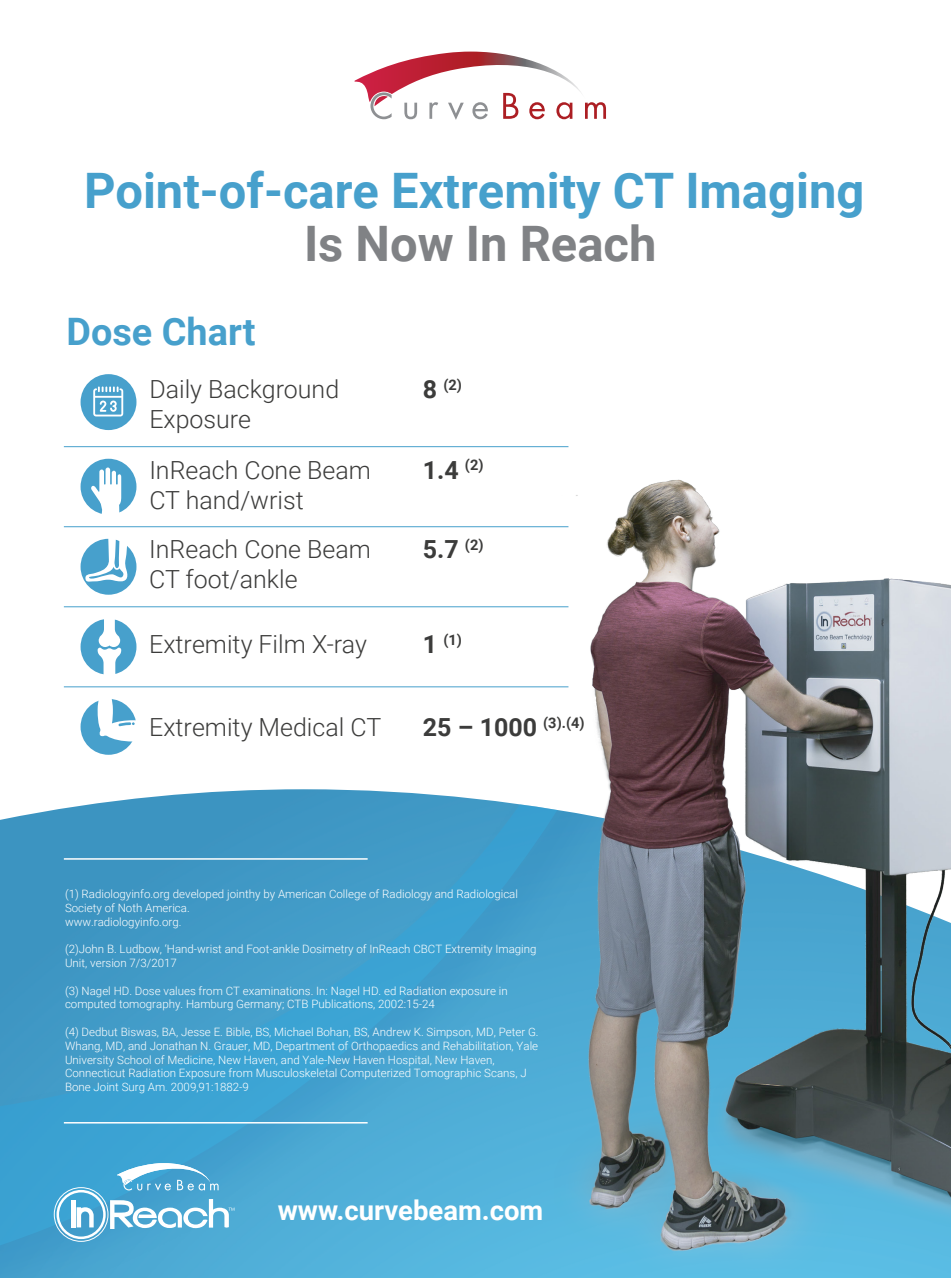
<style>
.page{position:relative;width:951px;height:1278px;background:#fff}
.page>*{position:absolute;margin:0;border:0;box-sizing:border-box;transform-origin:0 0}
.t1{font:700 48.9px "Roboto";color:#47a0cc}
.t2{font:700 48.9px "Roboto";color:#808285}
.t3{font:700 37.8px "Roboto";color:#47a0cc}
.t4{font:700 27.4px "Roboto";color:#fff}
.t5{font:300 24.95px/29.9px "Roboto";color:#3c3c3b}
.t6{font:700 24.95px "Roboto";color:#3c3c3b}
.t7{font:700 14.55px "Roboto";color:#3c3c3b}
.t8{font:300 11.5px/13.8px "Roboto";color:#fff}
.s1{font-size:24.95px}
</style>
<div class="page">
<div style="left:81px;top:374px;width:55px;height:56px;background:#47a0cc;border-radius:50%"></div>
<div style="left:81px;top:458px;width:55px;height:56px;background:#47a0cc;border-radius:50%"></div>
<div style="left:81px;top:538px;width:55px;height:56px;background:#47a0cc;border-radius:50%"></div>
<div style="left:81px;top:618px;width:55px;height:56px;background:#47a0cc;border-radius:50%"></div>
<div style="left:81px;top:698px;width:55px;height:56px;background:#47a0cc;border-radius:50%"></div>
<svg style="left:0;top:789px;width:554px;height:488px;background:#47a3ce"></svg>
<img style="left:554px;top:446px;width:396px;height:831px">
<svg style="left:117px;top:1162px;width:101px;height:28px"></svg>
<svg style="left:77px;top:1207px;width:17px;height:20px"></svg>
<hr style="left:71px;top:1199px;width:4px;height:28px;background:#fff">
<div style="left:57px;top:1189px;width:49px;height:49px;border:3px solid #fff;border-radius:50%"></div>
<div style="left:54px;top:1187px;width:54px;height:54px;border:1px solid #fff;border-radius:50%"></div>
<svg style="left:110px;top:1198px;width:124px;height:30px"></svg>
<svg style="left:354px;top:52px;width:252px;height:68px"></svg>
<div style="left:470px;top:120px;width:28px;height:28px;border:3px solid #fff;border-radius:50%"></div>
<div style="left:470px;top:120px;width:29px;height:29px;border:1px solid #fff;border-radius:50%"></div>
<hr style="left:64px;top:858px;width:303px;height:1px;background:#fff">
<hr style="left:64px;top:1121px;width:303px;height:2px;background:#fff">
<hr style="left:64px;top:446px;width:504px;height:1px;background:#47a0cc">
<hr style="left:64px;top:526px;width:504px;height:1px;background:#47a0cc">
<hr style="left:64px;top:606px;width:504px;height:1px;background:#47a0cc">
<hr style="left:64px;top:686px;width:504px;height:1px;background:#47a0cc">
<svg style="left:93px;top:386px;width:30px;height:30px"></svg>
<svg style="left:91px;top:467px;width:30px;height:47px"></svg>
<svg style="left:85px;top:538px;width:43px;height:43px"></svg>
<svg style="left:97px;top:618px;width:24px;height:57px"></svg>
<svg style="left:98px;top:698px;width:38px;height:43px"></svg>
<h1 class="t1" style="left:84px;top:157px;width:781px">Point-of-care Extremity CT Imaging</h1>
<h1 class="t2" style="left:304px;top:209px;width:354px">Is Now In Reach</h1>
<h2 class="t3" style="left:67px;top:305px;width:190px">Dose Chart</h2>
<h3 class="t5" style="left:149px;top:373px;width:191px">Daily Background<br>Exposure</h3>
<p class="t7" style="left:423px;top:374px;width:41px"><span class="s1">8</span> (2)</p>
<h3 class="t5" style="left:149px;top:454px;width:223px">InReach Cone Beam<br>CT hand/wrist</h3>
<h3 class="t6" style="left:423px;top:452px;width:62px">1.4 <sup>(2)</sup></h3>
<h3 class="t5" style="left:149px;top:533px;width:223px">InReach Cone Beam<br>CT foot/ankle</h3>
<h3 class="t6" style="left:423px;top:531px;width:62px">5.7 <sup>(2)</sup></h3>
<h3 class="t5" style="left:149px;top:628px;width:219px">Extremity Film X-ray</h3>
<p class="t7" style="left:423px;top:629px;width:41px"><span class="s1">1</span> (1)</p>
<h3 class="t5" style="left:149px;top:711px;width:233px">Extremity Medical CT</h3>
<h3 class="t6" style="left:423px;top:709px;width:163px">25 – 1000 <sup>(3).(4)</sup></h3>
<p class="t8" style="left:65px;top:886px;width:454px">(1) Radiologyinfo.org developed jointhy by American College of Radiology and Radiological<br>Society of Noth America.<br>www.radiologyinfo.org.</p>
<p class="t8" style="left:65px;top:941px;width:473px">(2)John B. Ludbow, ‘Hand-wrist and Foot-ankle Dosimetry of InReach CBCT Extremity Imaging<br>Unit, version 7/3/2017</p>
<p class="t8" style="left:65px;top:983px;width:444px">(3) Nagel HD. Dose values from CT examinations. In: Nagel HD. ed Radiation exposure in computed tomography. Hamburg Germany; CTB Publications, 2002:15-24</p>
<p class="t8" style="left:65px;top:1024px;width:475px">(4) Dedbut Biswas, BA, Jesse E. Bible, BS, Michael Bohan, BS, Andrew K. Simpson, MD, Peter G.<br>Whang, MD, and Jonathan N. Grauer, MD, Department of Orthopaedics and Rehabilitation, Yale University School of Medicine, New Haven, and Yale-New Haven Hospital, New Haven, Connecticut Radiation Exposure from Musculoskeletal Computerized Tomographic Scans, J Bone Joint Surg Am. 2009,91:1882-9</p>
<h3 class="t4" style="left:278px;top:1191px;width:267px">www.curvebeam.com</h3>
</div>
